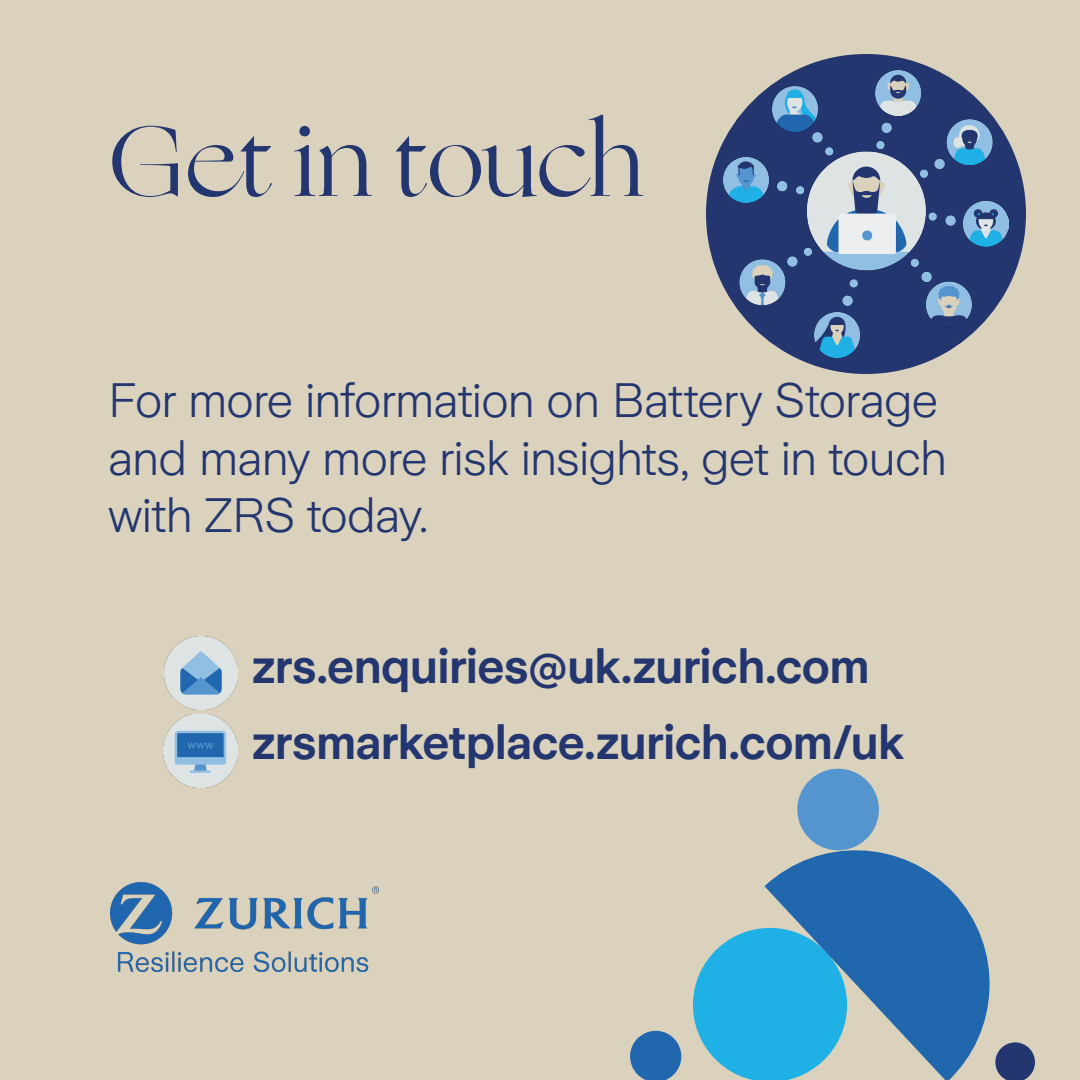
<style>
.page{position:relative;width:1080px;height:1080px;background:#dad2bd}
.page>*{position:absolute;margin:0;border:0;box-sizing:border-box;transform-origin:0 0}
.t1{font:100px "Ogg";letter-spacing:-.01em;color:#23366f}
.t2{font:300 48px/57.6px "Zurich Sans";letter-spacing:-.015em;color:#23366f}
.t3{font:600 48px/75.6px "Zurich Sans";letter-spacing:-.015em;color:#23366f}
</style>
<div class="page">
<div style="left:706px;top:54px;width:320px;height:320px;background:#23366f;border-radius:50%"></div>
<svg style="left:764px;top:851px;width:226px;height:229px;fill:#2167ae"></svg>
<svg style="left:797px;top:768px;width:82px;height:83px"></svg>
<svg style="left:630px;top:926px;width:219px;height:154px"></svg>
<svg style="left:995px;top:1042px;width:40px;height:38px"></svg>
<img style="left:724px;top:70px;width:284px;height:288px">
<img style="left:110px;top:882px;width:268px;height:90px">
<img style="left:164px;top:714px;width:74px;height:74px">
<img style="left:164px;top:637px;width:73px;height:73px">
<h1 class="t1" style="left:108px;top:96px;width:538px">Get in touch</h1>
<p class="t2" style="left:108px;top:372px;width:841px">For more information on Battery Storage and many more risk insights, get in touch with ZRS today.</p>
<p class="t3" style="left:252px;top:630px;width:654px">zrs.enquiries@uk.zurich.com zrsmarketplace.zurich.com/uk</p>
</div>
